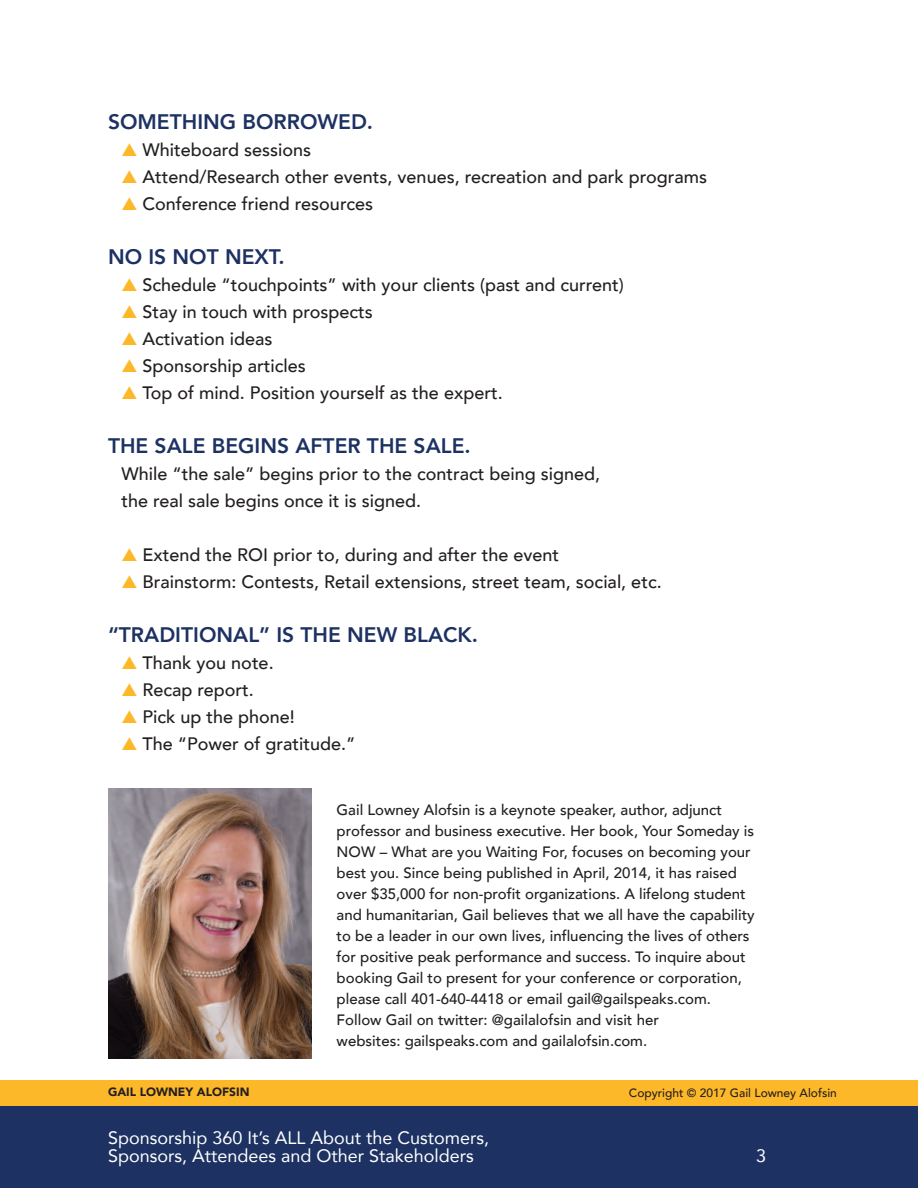
<style>
.page{position:relative;width:918px;height:1188px;background:#fff}
.page>*{position:absolute;margin:0;border:0;box-sizing:border-box;transform-origin:0 0}
.t1{font:800 21px "Avenir";color:#1d3262}
.t2{font:500 18px/27px "Avenir";color:#231f20}
.t3{font:18px/18px "Avenir";color:#fff}
.t4{font:500 15px/21px "Avenir";color:#231f20}
.t5{font:500 12px "Avenir";color:#231f20}
.t6{font:900 12px "Avenir";color:#231f20}
.s1{color:#fdb82a}
</style>
<div class="page">
<div style="left:0;top:1104px;width:918px;height:84px;background:#1d3262"></div>
<div style="left:0;top:1080px;width:918px;height:26px;background:#fdb82a"></div>
<img style="left:108px;top:789px;width:204px;height:269px">
<h1 class="t1" style="left:108px;top:108px;width:267px">SOMETHING BORROWED.</h1>
<p class="t2" style="left:122px;top:137px;width:191px"><span class="s1">▲</span> Whiteboard sessions</p>
<p class="t2" style="left:122px;top:164px;width:587px"><span class="s1">▲</span> Attend/Research other events, venues, recreation and park programs</p>
<p class="t2" style="left:122px;top:191px;width:253px"><span class="s1">▲</span> Conference friend resources</p>
<h1 class="t1" style="left:108px;top:243px;width:178px">NO IS NOT NEXT.</h1>
<p class="t2" style="left:122px;top:272px;width:504px"><span class="s1">▲</span> Schedule “touchpoints” with your clients (past and current)</p>
<p class="t2" style="left:122px;top:299px;width:253px"><span class="s1">▲</span> Stay in touch with prospects</p>
<p class="t2" style="left:122px;top:326px;width:153px"><span class="s1">▲</span> Activation ideas</p>
<p class="t2" style="left:122px;top:353px;width:186px"><span class="s1">▲</span> Sponsorship articles</p>
<p class="t2" style="left:122px;top:380px;width:383px"><span class="s1">▲</span> Top of mind. Position yourself as the expert.</p>
<h1 class="t1" style="left:108px;top:432px;width:364px">THE SALE BEGINS AFTER THE SALE.</h1>
<p class="t2" style="left:121px;top:461px;width:480px">While “the sale” begins prior to the contract being signed, the real sale begins once it is signed.</p>
<p class="t2" style="left:122px;top:542px;width:439px"><span class="s1">▲</span> Extend the ROI prior to, during and after the event</p>
<p class="t2" style="left:122px;top:569px;width:542px"><span class="s1">▲</span> Brainstorm: Contests, Retail extensions, street team, social, etc.</p>
<h1 class="t1" style="left:108px;top:621px;width:372px">“TRADITIONAL” IS THE NEW BLACK.</h1>
<p class="t2" style="left:122px;top:650px;width:154px"><span class="s1">▲</span> Thank you note.</p>
<p class="t2" style="left:122px;top:677px;width:134px"><span class="s1">▲</span> Recap report.</p>
<p class="t2" style="left:122px;top:704px;width:175px"><span class="s1">▲</span> Pick up the phone!</p>
<p class="t2" style="left:122px;top:731px;width:236px"><span class="s1">▲</span> The “Power of gratitude.”</p>
<p class="t4" style="left:337px;top:800px;width:420px">Gail Lowney Alofsin is a keynote speaker, author, adjunct professor and business executive. Her book, Your Someday is NOW – What are you Waiting For, focuses on becoming your best you. Since being published in April, 2014, it has raised over $35,000 for non-profit organizations. A lifelong student and humanitarian, Gail believes that we all have the capability to be a leader in our own lives, influencing the lives of others for positive peak performance and success. To inquire about booking Gail to present for your conference or corporation, please call 401-640-4418 or email gail@gailspeaks.com.<br>Follow Gail on twitter: @gailalofsin and visit her<br>websites: gailspeaks.com and gailalofsin.com.</p>
<p class="t6" style="left:108px;top:1084px;width:143px">GAIL LOWNEY ALOFSIN</p>
<p class="t5" style="left:629px;top:1085px;width:210px">Copyright © 2017 Gail Lowney Alofsin</p>
<p class="t3" style="left:108px;top:1129px;width:383px">sponsorship 360 It’s ALL About the Customers, sponsors, Attendees and other stakeholders</p>
<p class="t3" style="left:756px;top:1147px;width:12px">3</p>
</div>
